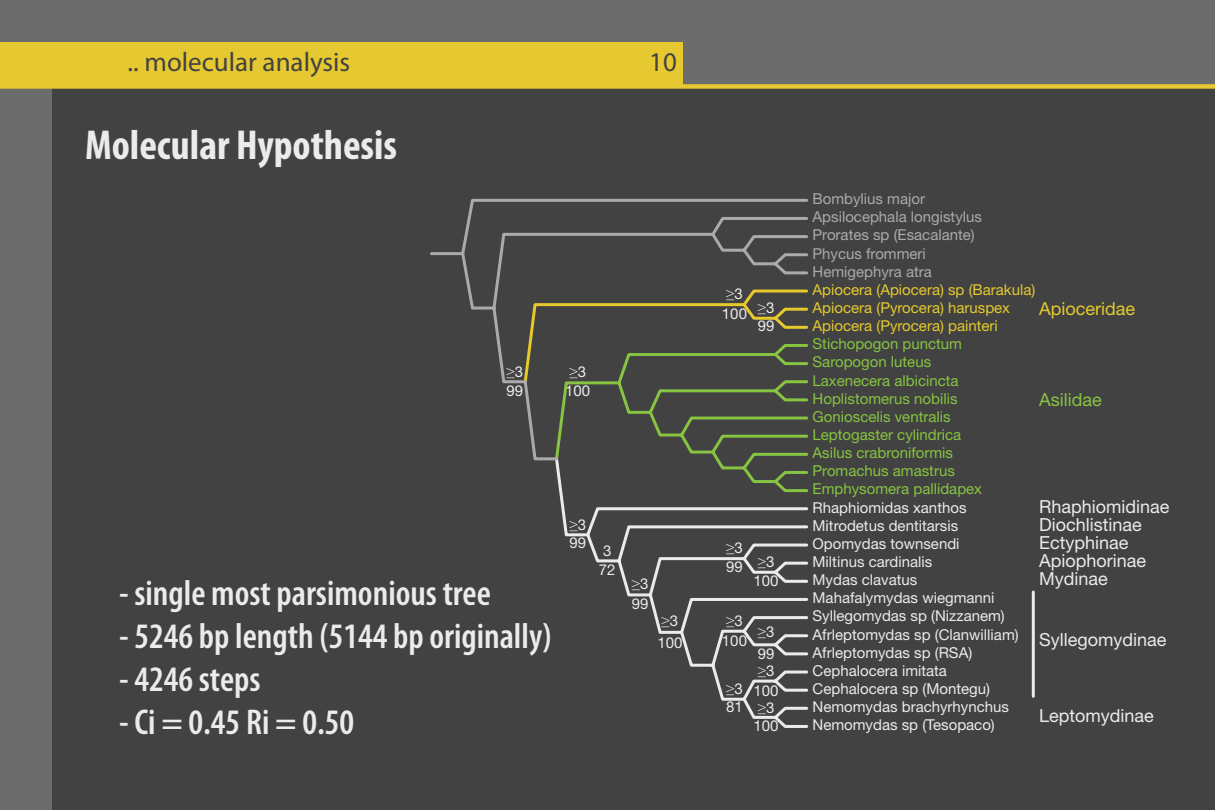
<style>
.page{position:relative;width:1215px;height:810px;background:#424242}
.page>*{position:absolute;margin:0;border:0;box-sizing:border-box;transform-origin:0 0}
.t1{font:700 condensed 42px "Myriad Pro";color:#ebebeb}
.t2{font:600 condensed 36px "Myriad Pro";color:#ebebeb}
.t3{font:27px "Myriad Pro";color:#424242}
.t4{font:18px/18.1px "Helvetica Neue";color:#ebebeb}
.t5{font:18px "Helvetica Neue";color:#e5c92d}
.t6{font:18px "Helvetica Neue";color:#86c441}
.t7{font:15px/18.1px "Helvetica Neue";color:#ebebeb}
.t8{font:15px/18.1px "Helvetica Neue";color:#86c441}
.t9{font:15px/18.1px "Helvetica Neue";color:#aaa}
.t10{font:15px/18.1px "Helvetica Neue";color:#e5c92d}
</style>
<div class="page">
<div style="left:0;top:0;width:51px;height:810px;background:#6c6c6c"></div>
<div style="left:0;top:0;width:1215px;height:85px;background:#6c6c6c"></div>
<div style="left:0;top:84px;width:1215px;height:5px;background:#e6c931"></div>
<div style="left:0;top:43px;width:682px;height:42px;background:#e6c931"></div>
<svg style="left:587px;top:538px;width:222px;height:190px"></svg>
<svg style="left:555px;top:462px;width:254px;height:76px"></svg>
<svg style="left:430px;top:198px;width:379px;height:264px"></svg>
<hr style="left:1032px;top:592px;width:3px;height:104px;background:#ebebeb">
<h3 class="t3" style="left:128px;top:46px;width:224px">.. molecular analysis</h3>
<h3 class="t3" style="left:649px;top:46px;width:29px">1 0</h3>
<h1 class="t1" style="left:85px;top:119px;width:314px">Molecular Hypothesis</h1>
<p class="t7" style="left:506px;top:363px;width:18px">≥3</p>
<p class="t7" style="left:506px;top:381px;width:18px">99</p>
<p class="t7" style="left:569px;top:363px;width:18px">≥3</p>
<p class="t7" style="left:565px;top:381px;width:27px">100</p>
<p class="t7" style="left:726px;top:284px;width:18px">≥3</p>
<p class="t7" style="left:722px;top:304px;width:27px">100</p>
<p class="t7" style="left:758px;top:299px;width:18px">≥3</p>
<p class="t7" style="left:758px;top:317px;width:18px">99</p>
<h2 class="t2" style="left:119px;top:571px;width:373px">- single most parsimonious tree</h2>
<h2 class="t2" style="left:119px;top:614px;width:434px">- 5246 bp length (5144 bp originally)</h2>
<h2 class="t2" style="left:119px;top:657px;width:143px">- 4246 steps</h2>
<h2 class="t2" style="left:119px;top:700px;width:237px">- Ci = 0.45 Ri = 0.50</h2>
<p class="t7" style="left:569px;top:515px;width:18px">≥3</p>
<p class="t7" style="left:569px;top:533px;width:18px">99</p>
<p class="t7" style="left:603px;top:541px;width:10px">3</p>
<p class="t7" style="left:726px;top:538px;width:18px">≥3</p>
<p class="t7" style="left:599px;top:561px;width:18px">72</p>
<p class="t7" style="left:632px;top:575px;width:18px">≥3</p>
<p class="t7" style="left:632px;top:595px;width:18px">99</p>
<p class="t7" style="left:662px;top:612px;width:18px">≥3</p>
<p class="t7" style="left:726px;top:557px;width:18px">99</p>
<p class="t7" style="left:726px;top:612px;width:18px">≥3</p>
<p class="t7" style="left:657px;top:633px;width:27px">100</p>
<p class="t7" style="left:722px;top:631px;width:27px">100</p>
<p class="t7" style="left:726px;top:679px;width:18px">≥3</p>
<p class="t7" style="left:726px;top:698px;width:18px">81</p>
<p class="t7" style="left:758px;top:552px;width:18px">≥3</p>
<p class="t7" style="left:753px;top:572px;width:27px">100</p>
<p class="t7" style="left:758px;top:623px;width:18px">≥3</p>
<p class="t7" style="left:758px;top:644px;width:18px">99</p>
<p class="t7" style="left:753px;top:681px;width:27px">100</p>
<p class="t7" style="left:753px;top:717px;width:27px">100</p>
<p class="t7" style="left:758px;top:661px;width:18px">≥3</p>
<p class="t7" style="left:758px;top:698px;width:18px">≥3</p>
<p class="t9" style="left:812px;top:190px;width:171px">Bombylius major<br>Apsilocephala longistylus<br>Prorates sp (Esacalante)<br>Phycus frommeri<br>Hemigephyra atra</p>
<p class="t10" style="left:812px;top:280px;width:224px">Apiocera (Apiocera) sp (Barakula)<br>Apiocera (Pyrocera) haruspex<br>Apiocera (Pyrocera) painteri</p>
<p class="t8" style="left:812px;top:335px;width:171px">Stichopogon punctum<br>Saropogon luteus<br>Laxenecera albicincta<br>Hoplistomerus nobilis<br>Gonioscelis ventralis<br>Leptogaster cylindrica<br>Asilus crabroniformis<br>Promachus amastrus<br>Emphysomera pallidapex</p>
<p class="t7" style="left:812px;top:498px;width:208px">Rhaphiomidas xanthos<br>Mitrodetus dentitarsis<br>Opomydas townsendi<br>Miltinus cardinalis<br>Mydas clavatus<br>Mahafalymydas wiegmanni<br>Syllegomydas sp (Nizzanem)<br>Afrleptomydas sp (Clanwilliam)<br>Afrleptomydas sp (RSA)<br>Cephalocera imitata<br>Cephalocera sp (Montegu)<br>Nemomydas brachyrhynchus<br>Nemomydas sp (Tesopaco)</p>
<p class="t4" style="left:1039px;top:497px;width:132px">Rhaphiomidinae<br>Diochlistinae<br>Ectyphinae<br>Apiophorinae<br>Mydinae</p>
<p class="t5" style="left:1039px;top:298px;width:97px">Apioceridae</p>
<p class="t6" style="left:1039px;top:389px;width:64px">Asilidae</p>
<p class="t4" style="left:1039px;top:630px;width:129px">Syllegomydinae</p>
<p class="t4" style="left:1039px;top:706px;width:116px">Leptomydinae</p>
</div>
